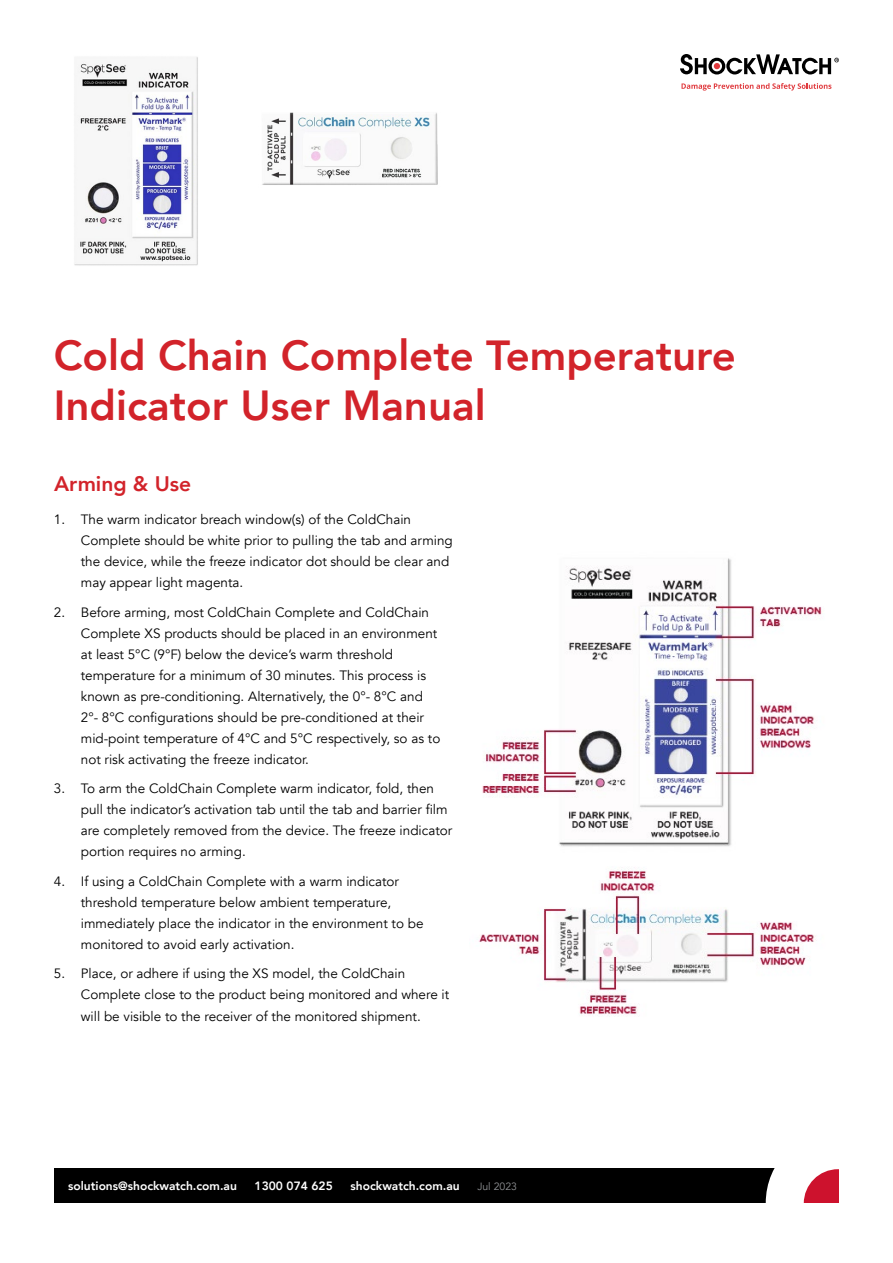
<style>
.page{position:relative;width:893px;height:1263px;background:#fff}
.page>*{position:absolute;margin:0;border:0;box-sizing:border-box;transform-origin:0 0}
.t1{font:800 42px/50.4px "Avenir";color:#d2232a}
.t2{font:800 21px "Avenir";color:#d2232a}
.t3{font:13.5px/21px "Avenir";color:#000}
.t4{font:800 12px "Avenir";color:#fff}
.t5{font:10.5px "Avenir";color:#939598}
</style>
<div class="page">
<svg style="left:680px;top:54px;width:159px;height:21px"></svg>
<svg style="left:681px;top:83px;width:150px;height:8px"></svg>
<div style="left:54px;top:1169px;width:785px;height:34px;background:#000"></div>
<svg style="left:766px;top:1169px;width:73px;height:34px;background:#e39ca7"></svg>
<img style="left:479px;top:558px;width:343px;height:458px">
<img style="left:74px;top:57px;width:124px;height:209px">
<img style="left:262px;top:112px;width:176px;height:73px">
<h1 class="t1" style="left:54px;top:330px;width:684px">Cold Chain Complete Temperature<br>Indicator User Manual</h1>
<h2 class="t2" style="left:54px;top:467px;width:139px">Arming &amp; Use</h2>
<p class="t3" style="left:81px;top:509px;width:374px;text-indent:-27px">1. The warm indicator breach window(s) of the ColdChain Complete should be white prior to pulling the tab and arming the device, while the freeze indicator dot should be clear and may appear light magenta.</p>
<p class="t3" style="left:81px;top:602px;width:361px;text-indent:-27px">2. Before arming, most ColdChain Complete and ColdChain Complete XS products should be placed in an environment at least 5°C (9°F) below the device’s warm threshold temperature for a minimum of 30 minutes. This process is known as pre-conditioning. Alternatively, the 0°- 8°C and 2°- 8°C configurations should be pre-conditioned at their mid-point temperature of 4°C and 5°C respectively, so as to not risk activating the freeze indicator.</p>
<p class="t3" style="left:81px;top:778px;width:373px;text-indent:-27px">3. To arm the ColdChain Complete warm indicator, fold, then pull the indicator’s activation tab until the tab and barrier film are completely removed from the device. The freeze indicator portion requires no arming.</p>
<p class="t3" style="left:81px;top:871px;width:344px;text-indent:-27px">4. If using a ColdChain Complete with a warm indicator threshold temperature below ambient temperature, immediately place the indicator in the environment to be monitored to avoid early activation.</p>
<p class="t3" style="left:81px;top:963px;width:370px;text-indent:-27px">5. Place, or adhere if using the XS model, the ColdChain<br>Complete close to the product being monitored and where it will be visible to the receiver of the monitored shipment.</p>
<p class="t4" style="left:68px;top:1177px;width:170px">solutions@shockwatch.com.au</p>
<p class="t4" style="left:255px;top:1177px;width:80px">1300 074 625</p>
<p class="t4" style="left:351px;top:1177px;width:111px">shockwatch.com.au</p>
<p class="t5" style="left:477px;top:1180px;width:41px">Jul 2023</p>
</div>
